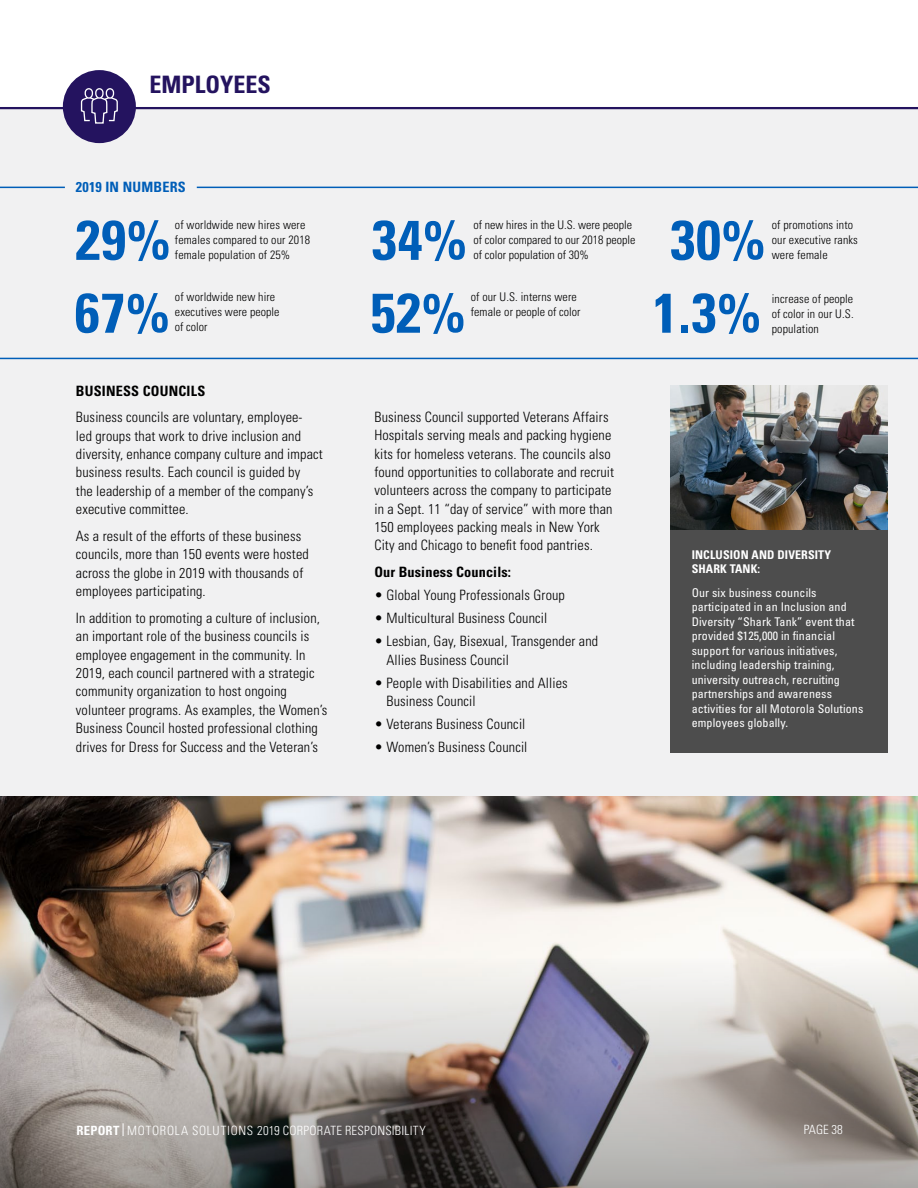
<style>
.page{position:relative;width:918px;height:1188px;background:#fff}
.page>*{position:absolute;margin:0;border:0;box-sizing:border-box;transform-origin:0 0}
.t1{font:700 condensed 55.8px "Univers LT Std";letter-spacing:.015em;color:#005eb8}
.t2{font:700 condensed 24px "Univers LT Std";color:#24135f}
.t3{font:300 condensed 14.25px/18.3px "Univers LT Std";letter-spacing:.01em;color:#000}
.t4{font:700 condensed 14.25px "Univers LT Std";letter-spacing:.01em;color:#000}
.t5{font:700 condensed 14.25px "Univers LT Std";letter-spacing:.015em;color:#005eb8}
.t6{font:300 condensed 12.75px "Univers LT Std";letter-spacing:.025em;color:#fff}
.t7{font:300 condensed 12px/15px "Univers LT Std";letter-spacing:.01em;color:#000}
.t8{font:condensed 12px/14.5px "Univers LT Pro";letter-spacing:.01em;color:#fff}
.t9{font:700 condensed 12px/14.2px "Univers LT Pro";letter-spacing:.01em;color:#fff}
.s1{font-weight:700}
</style>
<div class="page">
<div style="left:0;top:108px;width:918px;height:985px;background:#f1f1f2"></div>
<img style="left:0;top:797px;width:918px;height:159px">
<hr style="left:0;top:107px;width:918px;height:2px;background:#24135f">
<svg style="left:0;top:956px;width:918px;height:232px;background:#9d9896"></svg>
<svg style="left:123px;top:1123px;width:1px;height:13px"></svg>
<div style="left:670px;top:529px;width:218px;height:224px;background:#4d4d4d"></div>
<img style="left:670px;top:386px;width:218px;height:143px">
<div style="left:63px;top:70px;width:73px;height:73px;background:#24135f;border-radius:50%"></div>
<svg style="left:80px;top:88px;width:38px;height:36px"></svg>
<hr style="left:0;top:358px;width:918px;height:1px;background:#005eb8">
<hr style="left:197px;top:187px;width:721px;height:1px;background:#005eb8">
<hr style="left:0;top:187px;width:65px;height:1px;background:#005eb8">
<h2 class="t2" style="left:149px;top:69px;width:123px">EMPLOYEES</h2>
<p class="t5" style="left:76px;top:178px;width:111px">2019 IN NUMBERS</p>
<h1 class="t1" style="left:76px;top:206px;width:96px">29%</h1>
<p class="t7" style="left:175px;top:218px;width:137px">of worldwide new hires were females compared to our 2018 female population of 25%</p>
<h1 class="t1" style="left:75px;top:279px;width:96px">67%</h1>
<h1 class="t1" style="left:371px;top:279px;width:96px">52%</h1>
<h1 class="t1" style="left:653px;top:279px;width:109px">1.3%</h1>
<h1 class="t1" style="left:372px;top:206px;width:96px">34%</h1>
<h1 class="t1" style="left:670px;top:206px;width:96px">30%</h1>
<p class="t7" style="left:772px;top:218px;width:88px">of promotions into our executive ranks</p>
<p class="t7" style="left:473px;top:218px;width:163px">of new hires in the U.S. were people of color compared to our 2018 people of color population of 30%</p>
<p class="t7" style="left:772px;top:248px;width:57px">were female</p>
<p class="t7" style="left:175px;top:289px;width:106px">of worldwide new hire executives were people of color</p>
<p class="t7" style="left:471px;top:289px;width:111px">of our U.S. interns were female or people of color</p>
<p class="t7" style="left:772px;top:291px;width:83px;text-align:justify">increase of people of color in our U.S. population</p>
<p class="t4" style="left:76px;top:382px;width:131px">BUSINESS COUNCILS</p>
<p class="t3" style="left:76px;top:408px;width:248px">Business councils are voluntary, employee-<br>led groups that work to drive inclusion and diversity, enhance company culture and impact business results. Each council is guided by<br>the leadership of a member of the company’s executive committee.</p>
<p class="t3" style="left:76px;top:527px;width:234px">As a result of the efforts of these business councils, more than 150 events were hosted across the globe in 2019 with thousands of employees participating.</p>
<p class="t3" style="left:76px;top:609px;width:253px">In addition to promoting a culture of inclusion, an important role of the business councils is employee engagement in the community. In 2019, each council partnered with a strategic community organization to host ongoing volunteer programs. As examples, the Women’s Business Council hosted professional clothing drives for Dress for Success and the Veteran’s</p>
<p class="t3" style="left:374px;top:408px;width:241px">Business Council supported Veterans Affairs Hospitals serving meals and packing hygiene kits for homeless veterans. The councils also found opportunities to collaborate and recruit volunteers across the company to participate in a Sept. 11 “day of service” with more than 150 employees packing meals in New York City and Chicago to benefit food pantries.</p>
<p class="t4" style="left:374px;top:563px;width:138px">Our Business Councils:</p>
<p class="t3" style="left:374px;top:586px;width:192px">• Global Young Professionals Group</p>
<p class="t3" style="left:374px;top:609px;width:174px">• Multicultural Business Council</p>
<p class="t3" style="left:386px;top:632px;width:213px;text-indent:-12px">• Lesbian, Gay, Bisexual, Transgender and<br>Allies Business Council</p>
<p class="t3" style="left:386px;top:674px;width:183px;text-indent:-12px">• People with Disabilities and Allies<br>Business Council</p>
<p class="t3" style="left:374px;top:715px;width:153px">• Veterans Business Council</p>
<p class="t3" style="left:374px;top:738px;width:155px">• Women’s Business Council</p>
<p class="t9" style="left:692px;top:548px;width:141px">INCLUSION AND DIVERSITY<br>SHARK TANK:</p>
<p class="t8" style="left:692px;top:585px;width:173px">Our six business councils participated in an Inclusion and<br>Diversity “Shark Tank” event that provided $125,000 in financial support for various initiatives, including leadership training, university outreach, recruiting partnerships and awareness activities for all Motorola Solutions employees globally.</p>
<p class="t6" style="left:77px;top:1122px;width:351px"><span class="s1">REPORT</span> MOTOROLA SOLUTIONS 2019 CORPORATE RESPONSIBILITY</p>
<p class="t6" style="left:804px;top:1122px;width:41px">PAGE 38</p>
</div>
